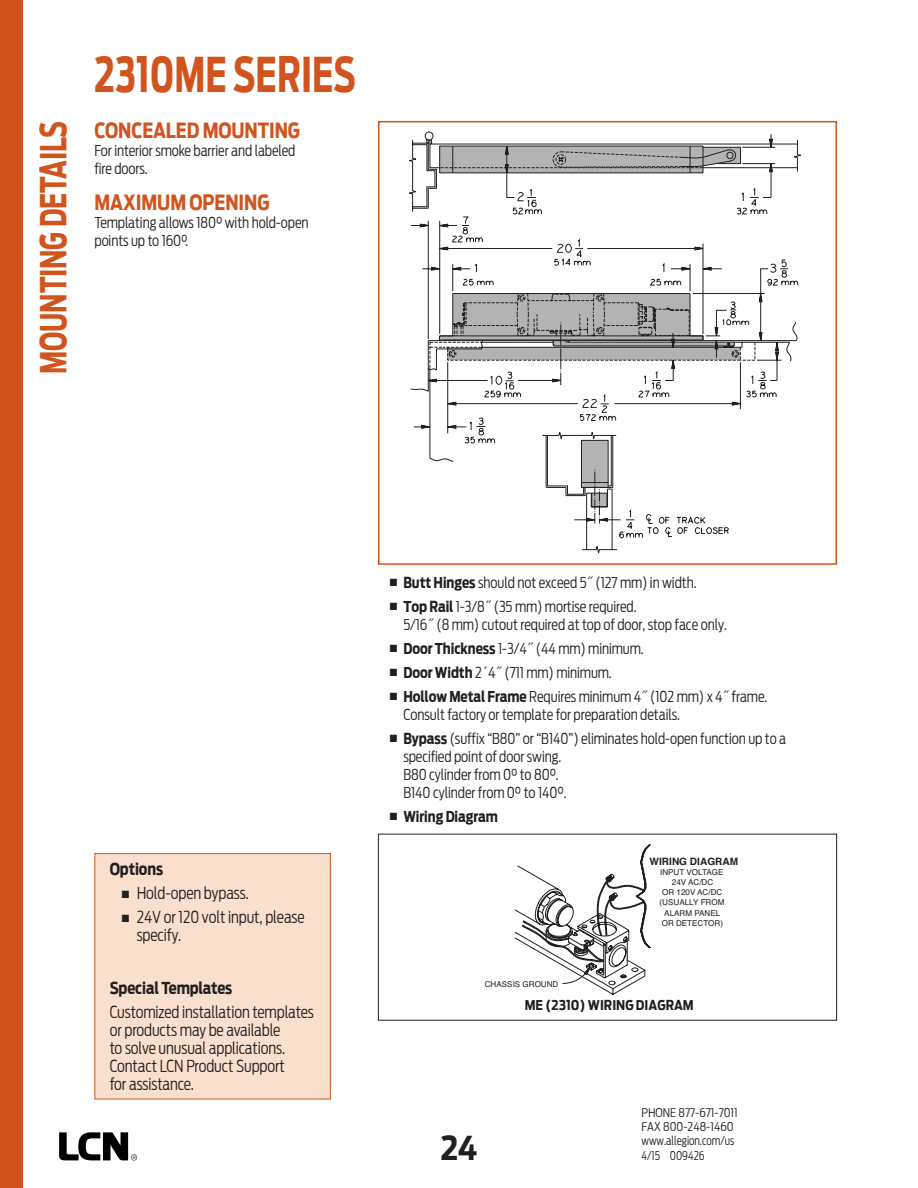
<style>
.page{position:relative;width:918px;height:1188px;background:#fff}
.page>*{position:absolute;margin:0;border:0;box-sizing:border-box;transform-origin:0 0}
.t1{font:700 48px "Antenna Cond";color:#d1541f;scale:.8 1}
.t2{font:700 36px "Antenna Cond";letter-spacing:-.005em;color:#d1541f;scale:.8 1}
.t3{font:700 33px "Antenna Cond";color:#231f20}
.t4{font:700 21px "Antenna Cond";letter-spacing:-.005em;color:#d1541f;scale:.94 1}
.t5{font:300 16.5px/18px "Antenna Cond";letter-spacing:-.005em;color:#231f20;scale:.94 1}
.t6{font:700 16.5px "Antenna Cond";letter-spacing:-.005em;color:#231f20;scale:.94 1}
.t7{font:300 15px/18px "Antenna Cond";letter-spacing:-.005em;color:#231f20;scale:.94 1}
.t8{font:700 15px "Antenna Cond";letter-spacing:-.005em;color:#231f20;scale:.94 1}
.t9{font:700 13.5px "Antenna Cond";color:#231f20}
.t10{font:300 12px/14.4px "Antenna Cond";color:#231f20}
.t11{font:700 10.05px "Helvetica";color:#231f20}
.t12{font:8.1px/10.1px "Helvetica";color:#231f20;text-align:center}
.s1{font-weight:700}
</style>
<div class="page">
<div style="left:0;top:0;width:23px;height:1188px;background:#d1541f"></div>
<svg style="left:59px;top:1132px;width:78px;height:29px"></svg>
<svg style="left:410px;top:155px;width:319px;height:398px"></svg>
<svg style="left:428px;top:139px;width:373px;height:305px"></svg>
<svg style="left:439px;top:145px;width:265px;height:343px"></svg>
<div style="left:378px;top:121px;width:459px;height:444px;border:2px solid #d1541f"></div>
<svg style="left:514px;top:844px;width:137px;height:151px"></svg>
<div style="left:94px;top:853px;width:237px;height:246px;background:#f8dfce;border:1px solid #d1541f"></div>
<p class="t2" style="left:32px;top:374px;width:318px;rotate:-90deg">MOUNTING DETAILS</p>
<p class="t1" style="left:94px;top:46px;width:328px">2310ME SERIES</p>
<p class="t4" style="left:94px;top:118px;width:220px">CONCEALED MOUNTING</p>
<p class="t7" style="left:94px;top:141px;width:215px">For interior smoke barrier and labeled fire doors.</p>
<p class="t4" style="left:94px;top:190px;width:188px">MAXIMUM OPENING</p>
<p class="t7" style="left:94px;top:213px;width:229px">Templating allows 180° with hold-open points up to 160°.</p>
<p class="t6" style="left:110px;top:859px;width:58px">Options</p>
<p class="t5" style="left:122px;top:884px;width:137px">■ Hold-open bypass.</p>
<p class="t5" style="left:137px;top:908px;width:180px;text-indent:-15px">■ 24V or 120 volt input, please specify.</p>
<p class="t5" style="left:110px;top:976px;width:219px;line-height:24.2px"><span class="s1">Special Templates<br></span>Customized installation templates</p>
<p class="t5" style="left:110px;top:1021px;width:188px">or products may be available to solve unusual applications.<br>Contact LCN Product Support for assistance.</p>
<p class="t7" style="left:390px;top:573px;width:328px">■ <span class="s1">Butt Hinges</span> should not exceed 5˝ (127 mm) in width.</p>
<p class="t7" style="left:403px;top:597px;width:346px;text-indent:-14px">■ <span class="s1">Top Rail</span> 1-3/8˝ (35 mm) mortise required.<br>5/16˝ (8 mm) cutout required at top of door, stop face only.</p>
<p class="t7" style="left:390px;top:639px;width:271px">■ <span class="s1">Door Thickness</span> 1-3/4˝ (44 mm) minimum.</p>
<p class="t7" style="left:390px;top:663px;width:238px">■ <span class="s1">Door Width</span> 2´4˝ (711 mm) minimum.</p>
<p class="t7" style="left:403px;top:687px;width:389px;text-indent:-14px">■ <span class="s1">Hollow Metal Frame</span> Requires minimum 4˝ (102 mm) x 4˝ frame.<br>Consult factory or template for preparation details.</p>
<p class="t7" style="left:403px;top:729px;width:409px;text-indent:-14px">■ <span class="s1">Bypass</span> (suffix “B80” or “B140”) eliminates hold-open function up to a specified point of door swing.<br>B80 cylinder from 0° to 80°.<br>B140 cylinder from 0° to 140°.</p>
<p class="t8" style="left:390px;top:807px;width:116px">■ Wiring Diagram</p>
<p class="t12" style="left:485px;top:980px;width:75px">CHASSIS GROUND</p>
<p class="t11" style="left:650px;top:854px;width:90px">WIRING DIAGRAM</p>
<p class="t12" style="left:660px;top:868px;width:66px">INPUT VOLTAGE<br>24V AC/DC<br>OR 120V AC/DC (USUALLY FROM<br>ALARM PANEL<br>OR DETECTOR)</p>
<p class="t3" style="left:441px;top:1129px;width:38px">24</p>
<p class="t9" style="left:525px;top:997px;width:171px">ME (2310) WIRING DIAGRAM</p>
<p class="t10" style="left:642px;top:1105px;width:98px">PHONE 877-671-7011<br>FAX 800-248-1460 www.allegion.com/us<br>4/15 009426</p>
</div>
